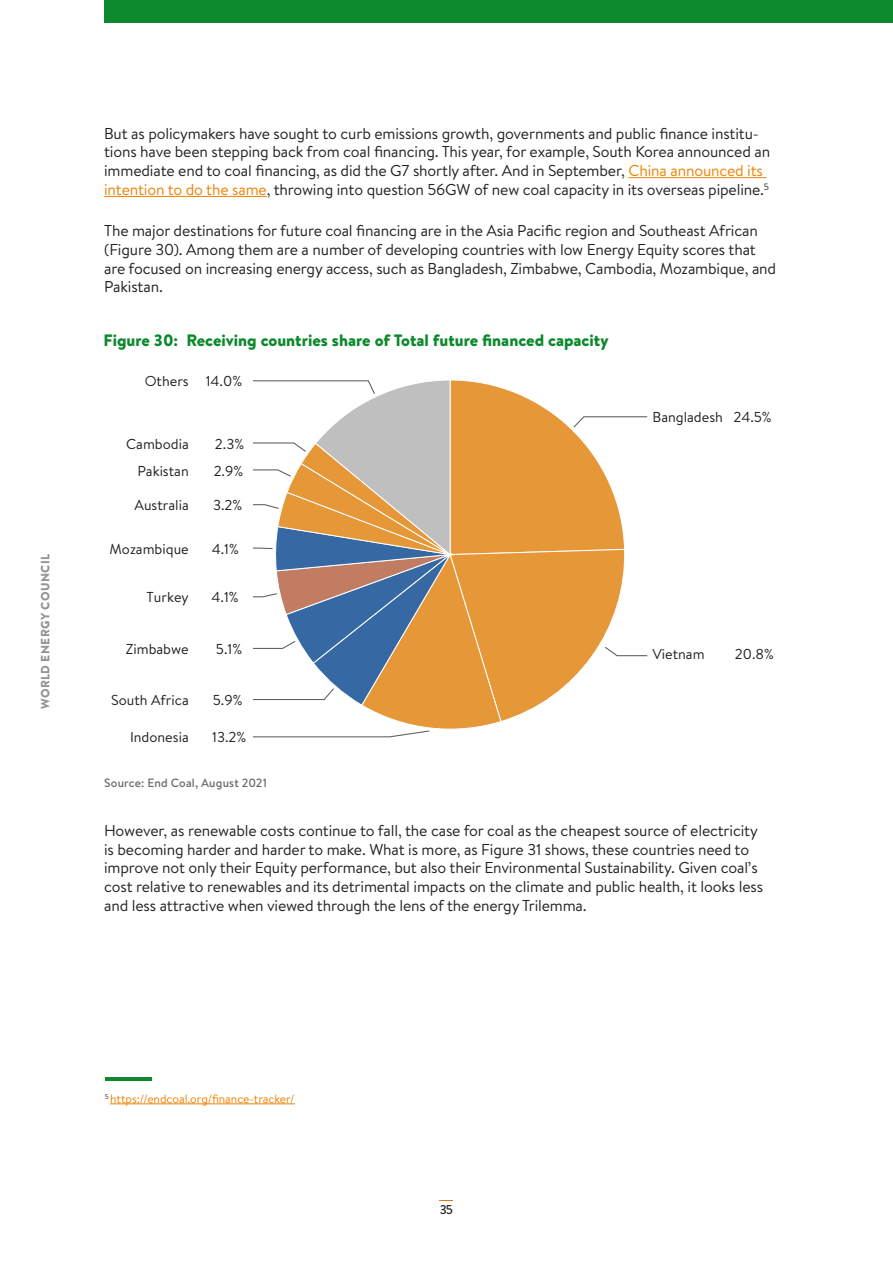
<style>
.page{position:relative;width:893px;height:1263px;background:#fff}
.page>*{position:absolute;margin:0;border:0;box-sizing:border-box;transform-origin:0 0}
.t1{font:900 16.5px "Brandon Text";color:#0c892c}
.t2{font:15.75px/18.8px "Brandon Text";letter-spacing:-.01em;color:#232323}
.t3{font:14.4px "Brandon Text";color:#231f20}
.t4{font:500 12.75px "Brandon Text";color:#232323}
.t5{font:12px "Brandon Text";letter-spacing:-.005em;color:#ed8200}
.t6{font:500 12px "Brandon Text";letter-spacing:.015em;color:#696969}
.t7{font:900 12px "Brandon Text";letter-spacing:.035em;color:#949494}
.s1{color:#ed8304}
</style>
<div class="page">
<hr style="left:628px;top:177px;width:138px;height:1px;background:#ed8304">
<hr style="left:104px;top:196px;width:163px;height:1px;background:#ed8304">
<svg style="left:253px;top:380px;width:394px;height:357px"></svg>
<hr style="left:110px;top:1103px;width:185px;height:1px;background:#ed8200">
<hr style="left:105px;top:1077px;width:46px;height:4px;background:#0c892c">
<div style="left:104px;top:0;width:789px;height:22px;background:#0c892c"></div>
<p class="t7" style="left:37px;top:709px;width:157px;rotate:-90deg">WORLD ENERGY COUNCIL</p>
<p class="t2" style="left:104px;top:123px;width:667px">But as policymakers have sought to curb emissions growth, governments and public finance institu&shy;tions have been stepping back from coal financing. This year, for example, South Korea announced an immediate end to coal financing, as did the G7 shortly after. And in September, <span class="s1">China announced its intention to do the same</span>, throwing into question 56GW of new coal capacity in its overseas pipeline.<sup>5</sup></p>
<p class="t2" style="left:104px;top:221px;width:673px">The major destinations for future coal financing are in the Asia Pacific region and Southeast African (Figure 30). Among them are a number of developing countries with low Energy Equity scores that are focused on increasing energy access, such as Bangladesh, Zimbabwe, Cambodia, Mozambique, and Pakistan.</p>
<p class="t1" style="left:104px;top:328px;width:506px">Figure 30: Receiving countries share of Total future financed capacity</p>
<p class="t3" style="left:145px;top:372px;width:99px">Others 14.0%</p>
<p class="t3" style="left:126px;top:434px;width:64px">Cambodia</p>
<p class="t3" style="left:215px;top:434px;width:31px">2.3%</p>
<p class="t3" style="left:137px;top:461px;width:53px">Pakistan</p>
<p class="t3" style="left:214px;top:461px;width:31px">2.9%</p>
<p class="t3" style="left:135px;top:495px;width:56px">Australia</p>
<p class="t3" style="left:213px;top:495px;width:31px">3.2%</p>
<p class="t3" style="left:110px;top:539px;width:81px">Mozambique</p>
<p class="t3" style="left:212px;top:539px;width:29px">4.1%</p>
<p class="t3" style="left:147px;top:588px;width:44px">Turkey</p>
<p class="t3" style="left:212px;top:588px;width:29px">4.1%</p>
<p class="t3" style="left:126px;top:639px;width:64px">Zimbabwe</p>
<p class="t3" style="left:216px;top:639px;width:28px">5.1%</p>
<p class="t3" style="left:111px;top:690px;width:79px">South Africa</p>
<p class="t3" style="left:213px;top:690px;width:31px">5.9%</p>
<p class="t3" style="left:130px;top:728px;width:60px">Indonesia</p>
<p class="t3" style="left:212px;top:728px;width:36px">13.2%</p>
<p class="t6" style="left:104px;top:774px;width:164px">Source: End Coal, August 2021</p>
<p class="t3" style="left:652px;top:407px;width:121px">Bangladesh 24.5%</p>
<p class="t3" style="left:652px;top:644px;width:54px">Vietnam</p>
<p class="t3" style="left:735px;top:644px;width:41px">20.8%</p>
<p class="t2" style="left:104px;top:821px;width:660px">However, as renewable costs continue to fall, the case for coal as the cheapest source of electricity is becoming harder and harder to make. What is more, as Figure 31 shows, these countries need to improve not only their Equity performance, but also their Environmental Sustainability. Given coal’s cost relative to renewables and its detrimental impacts on the climate and public health, it looks less and less attractive when viewed through the lens of the energy Trilemma.</p>
<p class="t5" style="left:105px;top:1090px;width:192px"><sup>5</sup> https://endcoal.org/finance-tracker/</p>
<p class="t4" style="left:440px;top:1201px;width:15px">35</p>
</div>
